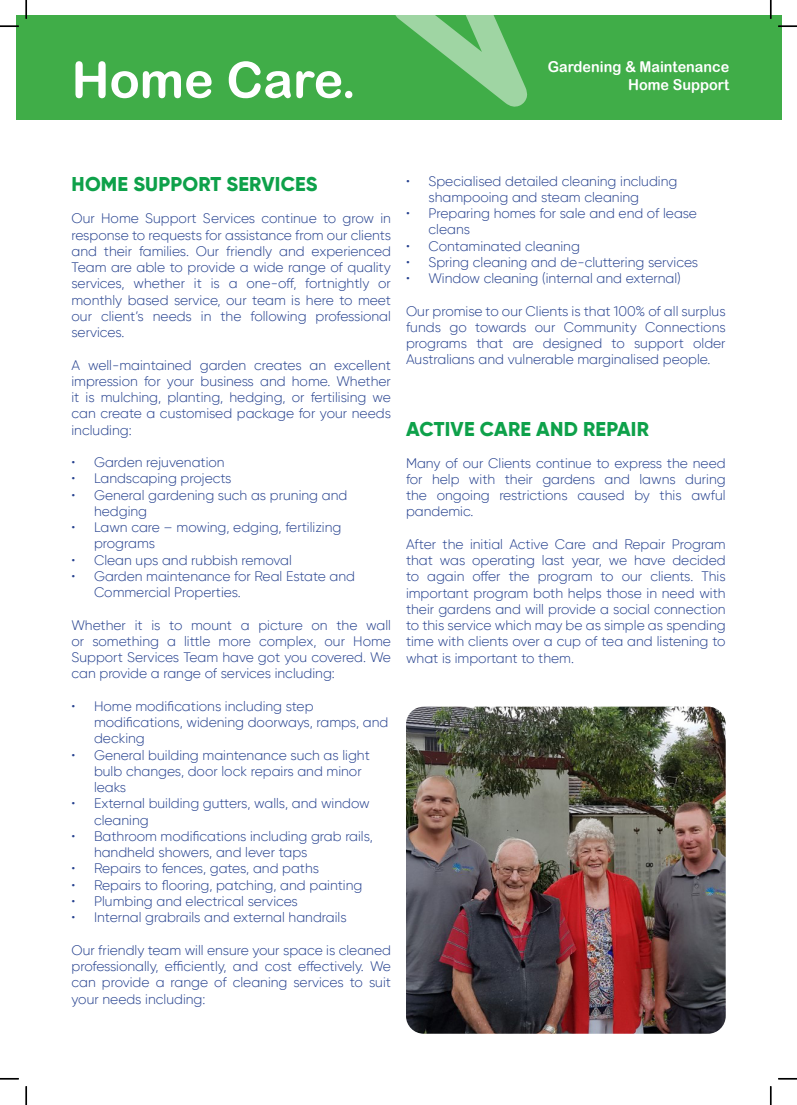
<style>
.page{position:relative;width:797px;height:1105px;background:#fff}
.page>*{position:absolute;margin:0;border:0;box-sizing:border-box;transform-origin:0 0}
.t1{font:50px "Arial Rounded MT Bold";color:#fff}
.t2{font:800 20px "Gilroy";letter-spacing:.01em;color:#0ea14a}
.t3{font:15px/18px "Arial Rounded MT Bold";color:#fff;text-align:right;scale:.96 1}
.t4{font:300 13.75px/16.2px "Gilroy";color:#24408e}
</style>
<div class="page">
<div style="left:16px;top:16px;width:765px;height:104px;background:#40ad48"></div>
<svg style="left:396px;top:16px;width:131px;height:91px"></svg>
<img style="left:406px;top:707px;width:319px;height:327px">
<svg style="left:0;top:25px;width:19px;height:2px"></svg>
<svg style="left:778px;top:25px;width:19px;height:2px"></svg>
<svg style="left:0;top:1078px;width:19px;height:1px"></svg>
<svg style="left:778px;top:1078px;width:19px;height:1px"></svg>
<svg style="left:25px;top:0;width:2px;height:19px"></svg>
<svg style="left:25px;top:1086px;width:2px;height:19px"></svg>
<svg style="left:770px;top:0;width:1px;height:19px"></svg>
<svg style="left:770px;top:1086px;width:1px;height:19px"></svg>
<h1 class="t1" style="left:71px;top:61px;width:286px">Home Care.</h1>
<p class="t3" style="left:548px;top:59px;width:190px">Gardening &amp; Maintenance<br>Home Support</p>
<h2 class="t2" style="left:72px;top:175px;width:247px">HOME SUPPORT SERVICES</h2>
<p class="t4" style="left:71px;top:211px;width:321px;text-align:justify">Our Home Support Services continue to grow in response to requests for assistance from our clients and their families. Our friendly and experienced Team are able to provide a wide range of quality services, whether it is a one-off, fortnightly or monthly based service, our team is here to meet our client’s needs in the following professional services.</p>
<p class="t4" style="left:71px;top:357px;width:321px;text-align:justify">A well-maintained garden creates an excellent impression for your business and home. Whether it is mulching, planting, hedging, or fertilising we can create a customised package for your needs including:</p>
<p class="t4" style="left:71px;top:455px;width:155px">• Garden rejuvenation</p>
<p class="t4" style="left:71px;top:471px;width:161px">• Landscaping projects</p>
<p class="t4" style="left:94px;top:487px;width:255px;text-indent:-22px">• General gardening such as pruning and hedging</p>
<p class="t4" style="left:94px;top:520px;width:249px;text-indent:-22px">• Lawn care – mowing, edging, fertilizing programs</p>
<p class="t4" style="left:71px;top:552px;width:222px">• Clean ups and rubbish removal</p>
<p class="t4" style="left:94px;top:569px;width:262px;text-indent:-22px">• Garden maintenance for Real Estate and<br>Commercial Properties.</p>
<p class="t4" style="left:71px;top:617px;width:321px;text-align:justify">Whether it is to mount a picture on the wall or something a little more complex, our Home Support Services Team have got you covered. We can provide a range of services including:</p>
<p class="t4" style="left:94px;top:699px;width:296px;text-indent:-22px">• Home modifications including step modifications, widening doorways, ramps, and decking</p>
<p class="t4" style="left:94px;top:747px;width:277px;text-indent:-22px">• General building maintenance such as light bulb changes, door lock repairs and minor leaks</p>
<p class="t4" style="left:94px;top:796px;width:277px;text-indent:-22px">• External building gutters, walls, and window cleaning</p>
<p class="t4" style="left:94px;top:829px;width:280px;text-indent:-22px">• Bathroom modifications including grab rails, handheld showers, and lever taps</p>
<p class="t4" style="left:71px;top:861px;width:249px">• Repairs to fences, gates, and paths</p>
<p class="t4" style="left:71px;top:877px;width:292px">• Repairs to flooring, patching, and painting</p>
<p class="t4" style="left:71px;top:894px;width:228px">• Plumbing and electrical services</p>
<p class="t4" style="left:71px;top:910px;width:276px">• Internal grabrails and external handrails</p>
<p class="t4" style="left:71px;top:942px;width:321px;text-align:justify">Our friendly team will ensure your space is cleaned professionally, efficiently, and cost effectively. We can provide a range of cleaning services to suit your needs including:</p>
<p class="t4" style="left:428px;top:173px;width:250px;text-indent:-22px">• Specialised detailed cleaning including shampooing and steam cleaning</p>
<p class="t4" style="left:428px;top:206px;width:270px;text-indent:-22px">• Preparing homes for sale and end of lease cleans</p>
<p class="t4" style="left:406px;top:238px;width:175px">• Contaminated cleaning</p>
<p class="t4" style="left:406px;top:255px;width:294px">• Spring cleaning and de-cluttering services</p>
<p class="t4" style="left:406px;top:271px;width:276px">• Window cleaning (internal and external)</p>
<p class="t4" style="left:406px;top:303px;width:321px;text-align:justify">Our promise to our Clients is that 100% of all surplus funds go towards our Community Connections programs that are designed to support older Australians and vulnerable marginalised people.</p>
<h2 class="t2" style="left:406px;top:420px;width:244px">ACTIVE CARE AND REPAIR</h2>
<p class="t4" style="left:406px;top:455px;width:321px;text-align:justify">Many of our Clients continue to express the need for help with their gardens and lawns during the ongoing restrictions caused by this awful pandemic.</p>
<p class="t4" style="left:406px;top:537px;width:321px;text-align:justify">After the initial Active Care and Repair Program that was operating last year, we have decided to again offer the program to our clients. This important program both helps those in need with their gardens and will provide a social connection to this service which may be as simple as spending time with clients over a cup of tea and listening to what is important to them.</p>
</div>
